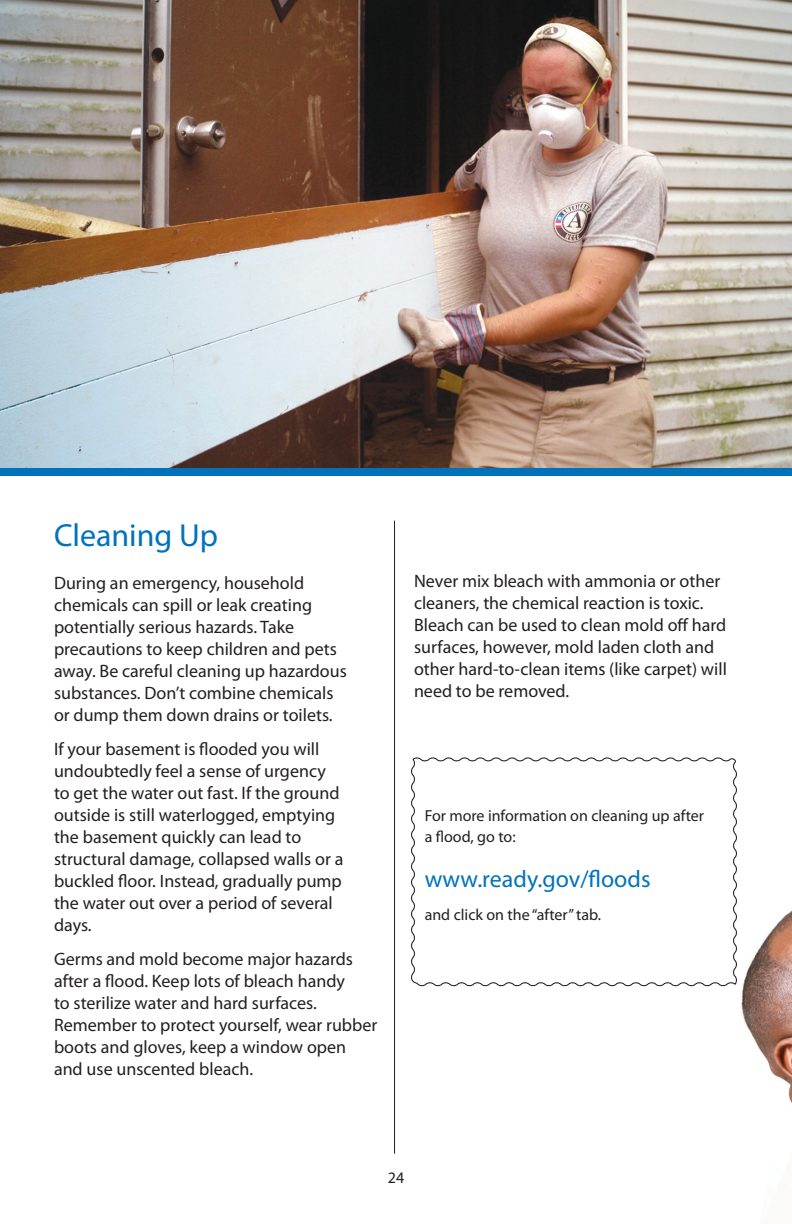
<style>
.page{position:relative;width:792px;height:1224px;background:#fff}
.page>*{position:absolute;margin:0;border:0;box-sizing:border-box;transform-origin:0 0}
.t1{font:32px "Myriad Pro";color:#0072bc}
.t2{font:24px "Myriad Pro";color:#0072bc}
.t3{font:18px/22px "Myriad Pro";color:#231f20}
.t4{font:16px/21px "Myriad Pro";color:#231f20}
</style>
<div class="page">
<img style="left:741px;top:910px;width:51px;height:256px">
<hr style="left:394px;top:521px;width:1px;height:633px;background:#231f20">
<img style="left:0;top:0;width:792px;height:468px">
<svg style="left:411px;top:757px;width:326px;height:230px"></svg>
<p class="t1" style="left:54px;top:515px;width:166px">Cleaning Up</p>
<p class="t3" style="left:54px;top:571px;width:294px">During an emergency, household chemicals can spill or leak creating potentially serious hazards. Take precautions to keep children and pets away. Be careful cleaning up hazardous substances. Don’t combine chemicals or dump them down drains or toilets.</p>
<p class="t3" style="left:54px;top:737px;width:291px">If your basement is flooded you will undoubtedly feel a sense of urgency to get the water out fast. If the ground outside is still waterlogged, emptying the basement quickly can lead to structural damage, collapsed walls or a buckled floor. Instead, gradually pump the water out over a period of several days.</p>
<p class="t3" style="left:54px;top:947px;width:325px">Germs and mold become major hazards after a flood. Keep lots of bleach handy<br>to sterilize water and hard surfaces.<br>Remember to protect yourself, wear rubber boots and gloves, keep a window open and use unscented bleach.</p>
<p class="t3" style="left:414px;top:570px;width:314px">Never mix bleach with ammonia or other cleaners, the chemical reaction is toxic.<br>Bleach can be used to clean mold off hard surfaces, however, mold laden cloth and other hard-to-clean items (like carpet) will need to be removed.</p>
<p class="t4" style="left:425px;top:805px;width:281px">For more information on cleaning up after a flood, go to:</p>
<p class="t2" style="left:425px;top:865px;width:227px">www.ready.gov/floods</p>
<p class="t4" style="left:425px;top:904px;width:178px">and click on the “after” tab.</p>
<p class="t4" style="left:388px;top:1166px;width:18px">24</p>
</div>
